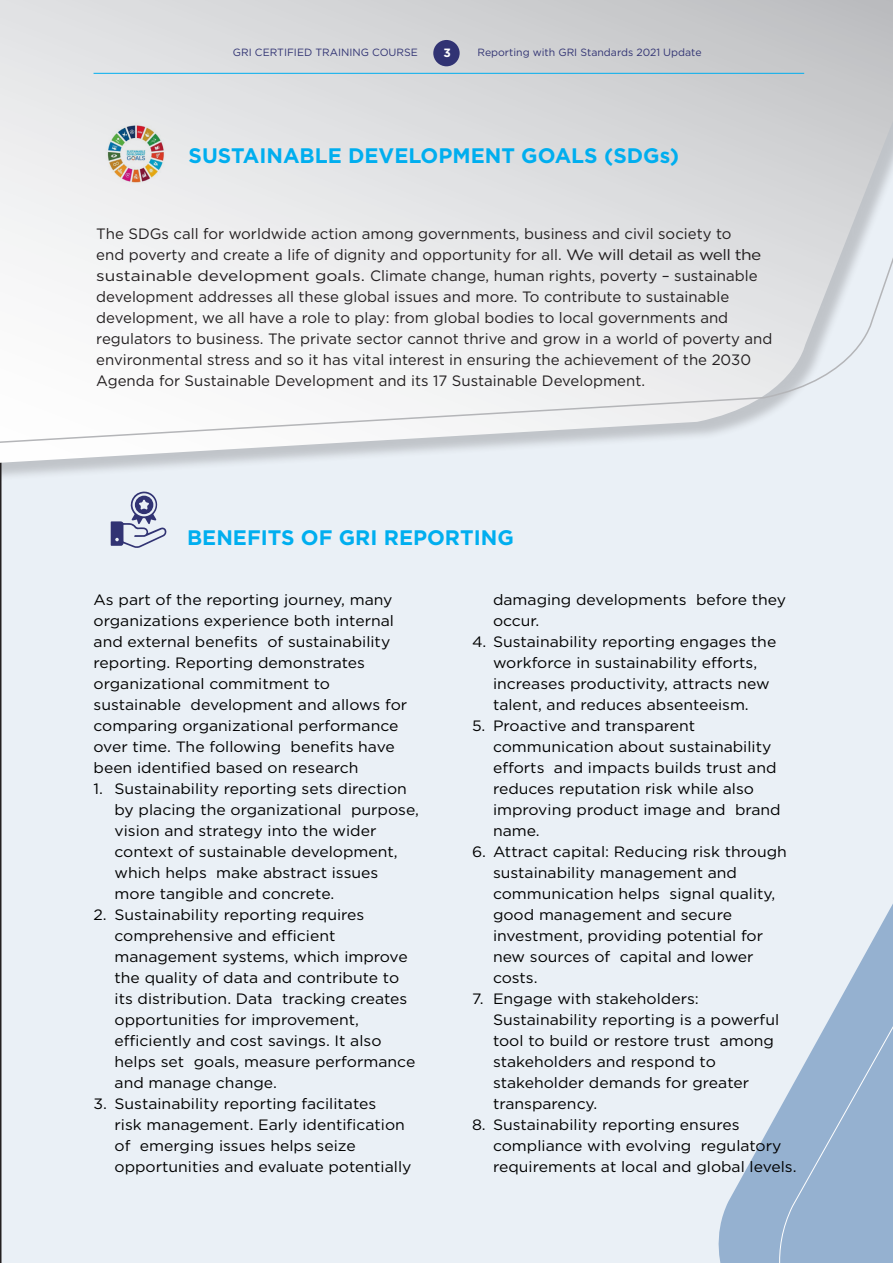
<style>
.page{position:relative;width:893px;height:1263px;background:#fff}
.page>*{position:absolute;margin:0;border:0;box-sizing:border-box;transform-origin:0 0}
.t1{font:700 21px "Gotham";color:#00aeef}
.t2{font:15px/21px "Gotham";color:#000;scale:1.05 1}
.t3{font:15px/21px "Gotham";color:#231f20}
.t4{font:700 12px "Gotham";color:#fff}
.t5{font:10.5px "Gotham";color:#313373}
</style>
<div class="page">
<div style="left:0;top:482px;width:893px;height:781px;background:#eaf0f6"></div>
<div style="left:0;top:0;width:893px;height:482px;background:#231f20;opacity:.21"></div>
<svg style="left:0;top:448px;width:893px;height:15px;background:#e3e8ed"></svg>
<svg style="left:0;top:0;width:893px;height:448px"></svg>
<svg style="left:712px;top:882px;width:59px;height:381px;background:#d8e2ee"></svg>
<svg style="left:771px;top:785px;width:122px;height:478px;background:#becfe2"></svg>
<svg style="left:111px;top:491px;width:56px;height:57px;background:#b4b9d0"></svg>
<img style="left:105px;top:120px;width:60px;height:65px">
<div style="left:433px;top:40px;width:27px;height:26px;background:#313373;border-radius:50%"></div>
<hr style="left:94px;top:73px;width:710px;height:1px;background:#00aeef">
<p class="t5" style="left:233px;top:46px;width:187px">GRI CERTIFIED TRAINING COURSE</p>
<p class="t4" style="left:443px;top:45px;width:9px">3</p>
<p class="t5" style="left:477px;top:46px;width:226px">Reporting with GRI Standards 2021 Update</p>
<h1 class="t1" style="left:189px;top:141px;width:492px">SUSTAINABLE DEVELOPMENT GOALS (SDGs)</h1>
<p class="t3" style="left:96px;top:223px;width:677px">The SDGs call for worldwide action among governments, business and civil society to<br>end poverty and create a life of dignity and opportunity for all. We will detail as well the sustainable development goals. Climate change, human rights, poverty – sustainable development addresses all these global issues and more. To contribute to sustainable development, we all have a role to play: from global bodies to local governments and regulators to business. The private sector cannot thrive and grow in a world of poverty and environmental stress and so it has vital interest in ensuring the achievement of the 2030<br>Agenda for Sustainable Development and its 17 Sustainable Development.</p>
<h1 class="t1" style="left:187px;top:523px;width:328px">BENEFITS OF GRI REPORTING</h1>
<p class="t2" style="left:94px;top:589px;width:300px">As part of the reporting journey, many organizations experience both internal and external benefits of sustainability reporting. Reporting demonstrates organizational commitment to sustainable development and allows for comparing organizational performance over time. The following benefits have been identified based on research</p>
<p class="t2" style="left:115px;top:778px;width:292px;text-indent:-21px">1. Sustainability reporting sets direction by placing the organizational purpose, vision and strategy into the wider context of sustainable development, which helps make abstract issues more tangible and concrete.</p>
<p class="t2" style="left:115px;top:904px;width:288px;text-indent:-21px">2. Sustainability reporting requires comprehensive and efficient management systems, which improve the quality of data and contribute to its distribution. Data tracking creates opportunities for improvement, efficiently and cost savings. It also helps set goals, measure performance and manage change.</p>
<p class="t2" style="left:115px;top:1093px;width:284px;text-indent:-21px">3. Sustainability reporting facilitates<br>risk management. Early identification of emerging issues helps seize opportunities and evaluate potentially</p>
<p class="t2" style="left:493px;top:589px;width:281px">damaging developments before they occur.</p>
<p class="t2" style="left:493px;top:631px;width:271px;text-indent:-21px">4. Sustainability reporting engages the workforce in sustainability efforts, increases productivity, attracts new talent, and reduces absenteeism.</p>
<p class="t2" style="left:493px;top:715px;width:275px;text-indent:-21px">5. Proactive and transparent communication about sustainability efforts and impacts builds trust and reduces reputation risk while also improving product image and brand name.</p>
<p class="t2" style="left:493px;top:841px;width:281px;text-indent:-21px">6. Attract capital: Reducing risk through sustainability management and communication helps signal quality, good management and secure investment, providing potential for new sources of capital and lower costs.</p>
<p class="t2" style="left:493px;top:988px;width:274px;text-indent:-21px">7. Engage with stakeholders:<br>Sustainability reporting is a powerful tool to build or restore trust among stakeholders and respond to stakeholder demands for greater transparency.</p>
<p class="t2" style="left:493px;top:1114px;width:291px;text-indent:-21px">8. Sustainability reporting ensures compliance with evolving regulatory requirements at local and global levels.</p>
</div>
